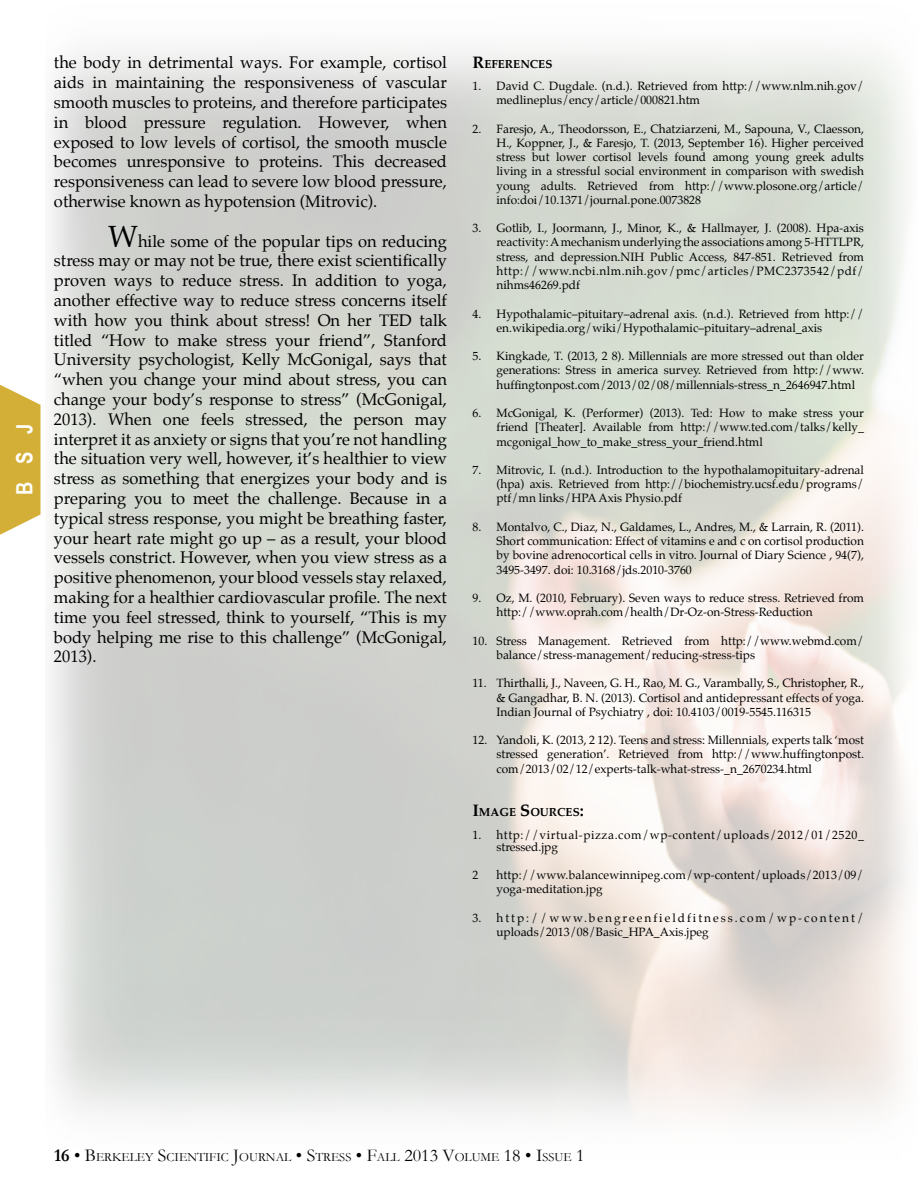
<style>
.page{position:relative;width:918px;height:1188px;background:#fff}
.page>*{position:absolute;margin:0;border:0;box-sizing:border-box;transform-origin:0 0}
.t1{font:700 22.5px "Arial Narrow";color:#fffffe}
.t2{font:16.5px/19.8px "Palatino";color:#000;text-align:justify}
.t3{font:12.6px "Garamond";color:#000}
.t4{font:11.85px/14.2px "Palatino";color:#000;text-align:justify}
.t5{font:11.85px/14.2px "Palatino";letter-spacing:.17em;color:#000}
.t6{font:11.85px/12px "Palatino";letter-spacing:.05em;color:#000}
.t7{font:700 11.55px "Palatino";color:#000}
.s1{font-size:30px}
.s2{font-size:16.5px}
.s3{font-weight:700;font-size:18px}
.s4{font-size:18px}
</style>
<div class="page">
<svg style="left:0;top:384px;width:33px;height:151px;background:#d8b84e"></svg>
<div style="left:33px;top:0;width:885px;height:1188px;background:#fff;opacity:.75"></div>
<h1 class="t1" style="left:8px;top:495px;width:73px;rotate:-90deg">BSJ</h1>
<p class="t2" style="left:54px;top:53px;width:395px">the body in detrimental ways. For example, cortisol aids in maintaining the responsiveness of vascular smooth muscles to proteins, and therefore participates in blood pressure regulation. However, when exposed to low levels of cortisol, the smooth muscle becomes unresponsive to proteins. This decreased responsiveness can lead to severe low blood pressure, otherwise known as hypotension (Mitrovic).</p>
<p class="t2" style="left:54px;top:231px;width:395px;text-indent:54px"><span class="s1">W</span>hile some of the popular tips on reducing stress may or may not be true, there exist scientifically proven ways to reduce stress. In addition to yoga, another effective way to reduce stress concerns itself with how you think about stress! On her TED talk titled “How to make stress your friend”, Stanford University psychologist, Kelly McGonigal, says that “when you change your mind about stress, you can change your body’s response to stress” (McGonigal, 2013). When one feels stressed, the person may interpret it as anxiety or signs that you’re not handling the situation very well, however, it’s healthier to view stress as something that energizes your body and is preparing you to meet the challenge. Because in a typical stress response, you might be breathing faster, your heart rate might go up – as a result, your blood vessels constrict. However, when you view stress as a positive phenomenon, your blood vessels stay relaxed, making for a healthier cardiovascular profile. The next time you feel stressed, think to yourself, “This is my body helping me rise to this challenge” (McGonigal, 2013).</p>
<p class="t7" style="left:472px;top:54px;width:80px"><span class="s2">R</span>EFERENCES</p>
<p class="t4" style="left:496px;top:79px;width:369px;text-indent:-24px">1. David C. Dugdale. (n.d.). Retrieved from http://www.nlm.nih.gov/ medlineplus/ency/article/000821.htm</p>
<p class="t4" style="left:496px;top:122px;width:369px;text-indent:-24px">2. Faresjo, A., Theodorsson, E., Chatziarzeni, M., Sapouna, V., Claesson, H., Koppner, J., &amp; Faresjo, T. (2013, September 16). Higher perceived stress but lower cortisol levels found among young greek adults living in a stressful social environment in comparison with swedish young adults. Retrieved from http://www.plosone.org/article/ info:doi/10.1371/journal.pone.0073828</p>
<p class="t4" style="left:496px;top:221px;width:369px;text-indent:-24px">3. Gotlib, I., Joormann, J., Minor, K., &amp; Hallmayer, J. (2008). Hpa-axis reactivity: A mechanism underlying the associations among 5-HTTLPR, stress, and depression.NIH Public Access, 847-851. Retrieved from http://www.ncbi.nlm.nih.gov/pmc/articles/PMC2373542/pdf/ nihms46269.pdf</p>
<p class="t4" style="left:496px;top:306px;width:369px;text-indent:-24px">4. Hypothalamic–pituitary–adrenal axis. (n.d.). Retrieved from http:// en.wikipedia.org/wiki/Hypothalamic–pituitary–adrenal_axis</p>
<p class="t4" style="left:496px;top:349px;width:369px;text-indent:-24px">5. Kingkade, T. (2013, 2 8). Millennials are more stressed out than older generations: Stress in america survey. Retrieved from http://www. huffingtonpost.com/2013/02/08/millennials-stress_n_2646947.html</p>
<p class="t4" style="left:496px;top:406px;width:369px;text-indent:-24px">6. McGonigal, K. (Performer) (2013). Ted: How to make stress your friend [Theater]. Available from http://www.ted.com/talks/kelly_ mcgonigal_how_to_make_stress_your_friend.html</p>
<p class="t4" style="left:496px;top:463px;width:369px;text-indent:-24px">7. Mitrovic, I. (n.d.). Introduction to the hypothalamopituitary-adrenal (hpa) axis. Retrieved from http://biochemistry.ucsf.edu/programs/ ptf/mn links/HPA Axis Physio.pdf</p>
<p class="t4" style="left:496px;top:520px;width:369px;text-indent:-24px">8. Montalvo, C., Diaz, N., Galdames, L., Andres, M., &amp; Larrain, R. (2011).<br>Short communication: Effect of vitamins e and c on cortisol production by bovine adrenocortical cells in vitro. Journal of Diary Science , 94(7), 3495-3497. doi: 10.3168/jds.2010-3760</p>
<p class="t4" style="left:496px;top:591px;width:369px;text-indent:-24px">9. Oz, M. (2010, February). Seven ways to reduce stress. Retrieved from http://www.oprah.com/health/Dr-Oz-on-Stress-Reduction</p>
<p class="t4" style="left:496px;top:633px;width:369px;text-indent:-24px">10. Stress Management. Retrieved from http://www.webmd.com/ balance/stress-management/reducing-stress-tips</p>
<p class="t4" style="left:496px;top:676px;width:369px;text-indent:-24px">11. Thirthalli, J., Naveen, G. H., Rao, M. G., Varambally, S., Christopher, R., &amp; Gangadhar, B. N. (2013). Cortisol and antidepressant effects of yoga.<br>Indian Journal of Psychiatry , doi: 10.4103/0019-5545.116315</p>
<p class="t4" style="left:496px;top:733px;width:369px;text-indent:-24px">12. Yandoli, K. (2013, 2 12). Teens and stress: Millennials, experts talk ‘most stressed generation’. Retrieved from http://www.huffingtonpost. com/2013/02/12/experts-talk-what-stress-_n_2670234.html</p>
<p class="t7" style="left:472px;top:802px;width:113px"><span class="s2">I</span>MAGE <span class="s2">S</span>OURCES<span class="s2">:</span></p>
<p class="t6" style="left:496px;top:828px;width:369px;text-indent:-24px">1. http://virtual-pizza.com/wp-content/uploads/2012/01/2520_ stressed.jpg</p>
<p class="t4" style="left:472px;top:868px;width:7px">2</p>
<p class="t4" style="left:496px;top:868px;width:369px">http://www.balancewinnipeg.com/wp-content/uploads/2013/09/ yoga-meditation.jpg</p>
<p class="t5" style="left:496px;top:910px;width:369px;text-indent:-24px">3. http://www.bengreenfieldfitness.com/wp-content/ uploads/2013/08/Basic_HPA_Axis.jpeg</p>
<p class="t3" style="left:54px;top:1150px;width:532px"><span class="s3">16</span> <span class="s4">• B</span>ERKELEY <span class="s4">S</span>CIENTIFIC <span class="s4">J</span>OURNAL <span class="s4">• S</span>TRESS <span class="s4">• F</span>ALL <span class="s4">2013 V</span>OLUME <span class="s4">18 • I</span>SSUE <span class="s4">1</span></p>
</div>
